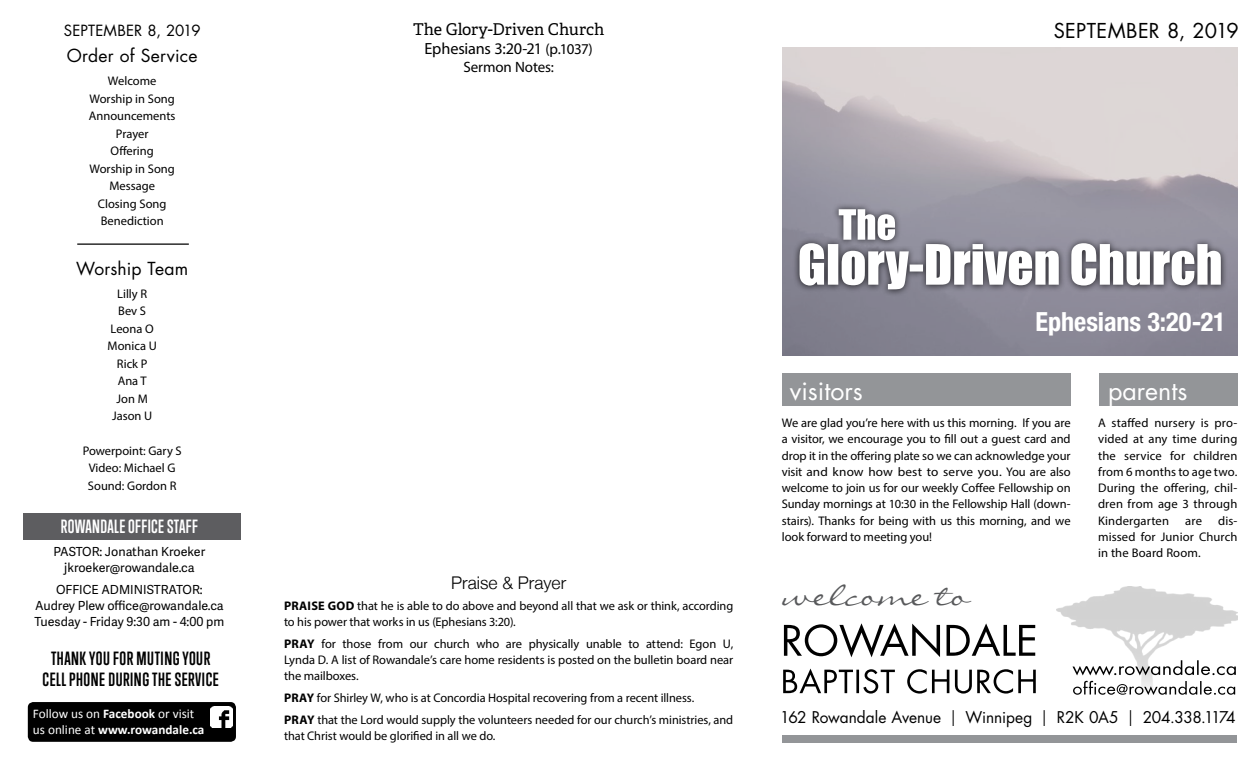
<style>
.page{position:relative;width:1260px;height:765px;background:#fff}
.page>*{position:absolute;margin:0;border:0;box-sizing:border-box;transform-origin:0 0}
.t1{font:30px "Liorah BT";color:#58595b}
.t2{font:700 condensed 26.25px "Helvetica Neue";letter-spacing:-.005em;color:#fff}
.t3{font:25px "Futura";color:#fff}
.t4{font:20px "Futura";letter-spacing:.02em;color:#000}
.t5{font:700 17.5px/21px "Trump Gothic Pro";letter-spacing:.03em;color:#000;text-align:center}
.t6{font:17.5px "Futura";letter-spacing:.01em;color:#000}
.t7{font:700 17.5px "Trump Gothic Pro";letter-spacing:.02em;color:#fff}
.t8{font:300 17.5px "Helvetica Neue";color:#000}
.t9{font:16.25px "Myriad Pro";letter-spacing:-.015em;color:#000}
.t10{font:16.25px "Adelle PE";letter-spacing:-.005em;color:#000}
.t11{font:15.75px "Futura";letter-spacing:-.01em;color:#000}
.t12{font:15px "Futura";letter-spacing:.01em;color:#000}
.t13{font:15px "Myriad Pro";letter-spacing:-.005em;color:#000}
.t14{font:13.25px/15.6px "Calibri";color:#fff}
.t15{font:12.5px/16.2px "Myriad Pro";letter-spacing:-.005em;color:#000;text-align:justify}
.t16{font:12.5px/16.2px "Adelle Sans";color:#000;text-align:center}
.s1{font-weight:700}
.s2{font-size:15px}
.s3{font-weight:300;font-size:21px}
</style>
<div class="page">
<hr style="left:77px;top:243px;width:112px;height:2px;background:#000">
<div style="left:28px;top:702px;width:208px;height:40px;background:#000;border-radius:5px"></div>
<img style="left:210px;top:706px;width:22px;height:22px">
<div style="left:782px;top:373px;width:289px;height:33px;background:#939598"></div>
<div style="left:1099px;top:373px;width:139px;height:33px;background:#939598"></div>
<img style="left:1057px;top:587px;width:180px;height:108px">
<svg style="left:783px;top:669px;width:253px;height:25px"></svg>
<svg style="left:784px;top:623px;width:251px;height:34px"></svg>
<div style="left:782px;top:735px;width:454px;height:8px;background:#939598"></div>
<svg style="left:1073px;top:681px;width:162px;height:14px"></svg>
<svg style="left:1073px;top:660px;width:163px;height:15px"></svg>
<div style="left:23px;top:513px;width:218px;height:27px;background:#5d5d60"></div>
<div style="left:792px;top:202px;width:436px;height:94px;background:#000;opacity:.75"></div>
<svg style="left:800px;top:209px;width:421px;height:80px"></svg>
<p class="t12" style="left:64px;top:20px;width:138px">SEPTEMBER 8, 2019</p>
<h3 class="t6" style="left:67px;top:44px;width:132px">Order of Service</h3>
<p class="t15" style="left:89px;top:72px;width:88px;line-height:17.5px;text-align:center">Welcome<br>Worship in Song<br>Announcements<br>Prayer<br>Offering<br>Worship in Song<br>Message<br>Closing Song<br>Benediction</p>
<h3 class="t6" style="left:76px;top:256px;width:114px">Worship Team</h3>
<p class="t15" style="left:108px;top:285px;width:51px;line-height:17.5px;text-align:center">Lilly R<br>Bev S<br>Leona O<br>Monica U<br>Rick P<br>Ana T<br>Jon M<br>Jason U</p>
<p class="t15" style="left:83px;top:441px;width:101px;line-height:17.5px;text-align:center">Powerpoint: Gary S<br>Video: Michael G<br>Sound: Gordon R</p>
<h3 class="t7" style="left:61px;top:515px;width:139px">ROWANDALE OFFICE STAFF</h3>
<p class="t16" style="left:54px;top:543px;width:153px">PASTOR: Jonathan Kroeker jkroeker@rowandale.ca</p>
<p class="t16" style="left:35px;top:581px;width:191px">OFFICE ADMINISTRATOR:<br>Audrey Plew office@rowandale.ca<br>Tuesday - Friday 9:30 am - 4:00 pm</p>
<h3 class="t5" style="left:43px;top:647px;width:178px">THANK YOU FOR MUTING YOUR<br>CELL PHONE DURING THE SERVICE</h3>
<p class="t14" style="left:33px;top:706px;width:173px">Follow us on <span class="s1">Facebook</span> or visit us online at <span class="s1">www.rowandale.ca</span></p>
<h3 class="t10" style="left:413px;top:17px;width:193px">The Glory-Driven Church</h3>
<h3 class="t4" style="left:1054px;top:17px;width:187px">SEPTEMBER 8, 2019</h3>
<h3 class="t9" style="left:425px;top:38px;width:170px">Ephesians 3:20-21 <span class="s2">(p.1037)</span></h3>
<p class="t13" style="left:463px;top:58px;width:92px">Sermon Notes:</p>
<h2 class="t2" style="left:1036px;top:300px;width:192px">Ephesians 3:20-21</h2>
<h3 class="t3" style="left:790px;top:374px;width:75px">visitors</h3>
<h3 class="t3" style="left:1108px;top:374px;width:81px">parents</h3>
<h3 class="t8" style="left:451px;top:569px;width:117px">Praise &amp; Prayer</h3>
<p class="t15" style="left:284px;top:597px;width:451px"><span class="s1">PRAISE GOD</span> that he is able to do above and beyond all that we ask or think, according to his power that works in us (Ephesians 3:20).</p>
<p class="t15" style="left:284px;top:635px;width:451px"><span class="s1">PRAY</span> for those from our church who are physically unable to attend: Egon U, Lynda D. A list of Rowandale’s care home residents is posted on the bulletin board near the mailboxes.</p>
<p class="t15" style="left:284px;top:687px;width:451px;line-height:21.9px"><span class="s1">PRAY</span> for Shirley W, who is at Concordia Hospital recovering from a recent illness.<br><span class="s1">PRAY</span> that the Lord would supply the volunteers needed for our church’s ministries, and</p>
<p class="t15" style="left:284px;top:728px;width:213px">that Christ would be glorified in all we do.</p>
<p class="t15" style="left:782px;top:415px;width:290px">We are glad you’re here with us this morning. If you are a visitor, we encourage you to fill out a guest card and drop it in the offering plate so we can acknowledge your visit and know how best to serve you. You are also welcome to join us for our weekly Coffee Fellowship on Sunday mornings at 10:30 in the Fellowship Hall (down&shy;stairs). Thanks for being with us this morning, and we look forward to meeting you!</p>
<p class="t15" style="left:1098px;top:415px;width:141px">A staffed nursery is pro&shy;vided at any time during the service for children from 6 months to age two.<br>During the offering, chil&shy;dren from age 3 through Kindergarten</p>
<p class="t15" style="left:1098px;top:512px;width:141px;text-indent:120px">dis&shy;missed for Junior Church in the Board Room.</p>
<p class="t15" style="left:1185px;top:512px;width:18px">are</p>
<h1 class="t1" style="left:782px;top:577px;width:189px">welcome to</h1>
<p class="t11" style="left:780px;top:707px;width:457px">162 Rowandale Avenue <span class="s3">I</span> Winnipeg <span class="s3">I</span> R2K 0A5 <span class="s3">I</span> 204.338.1174</p>
</div>
